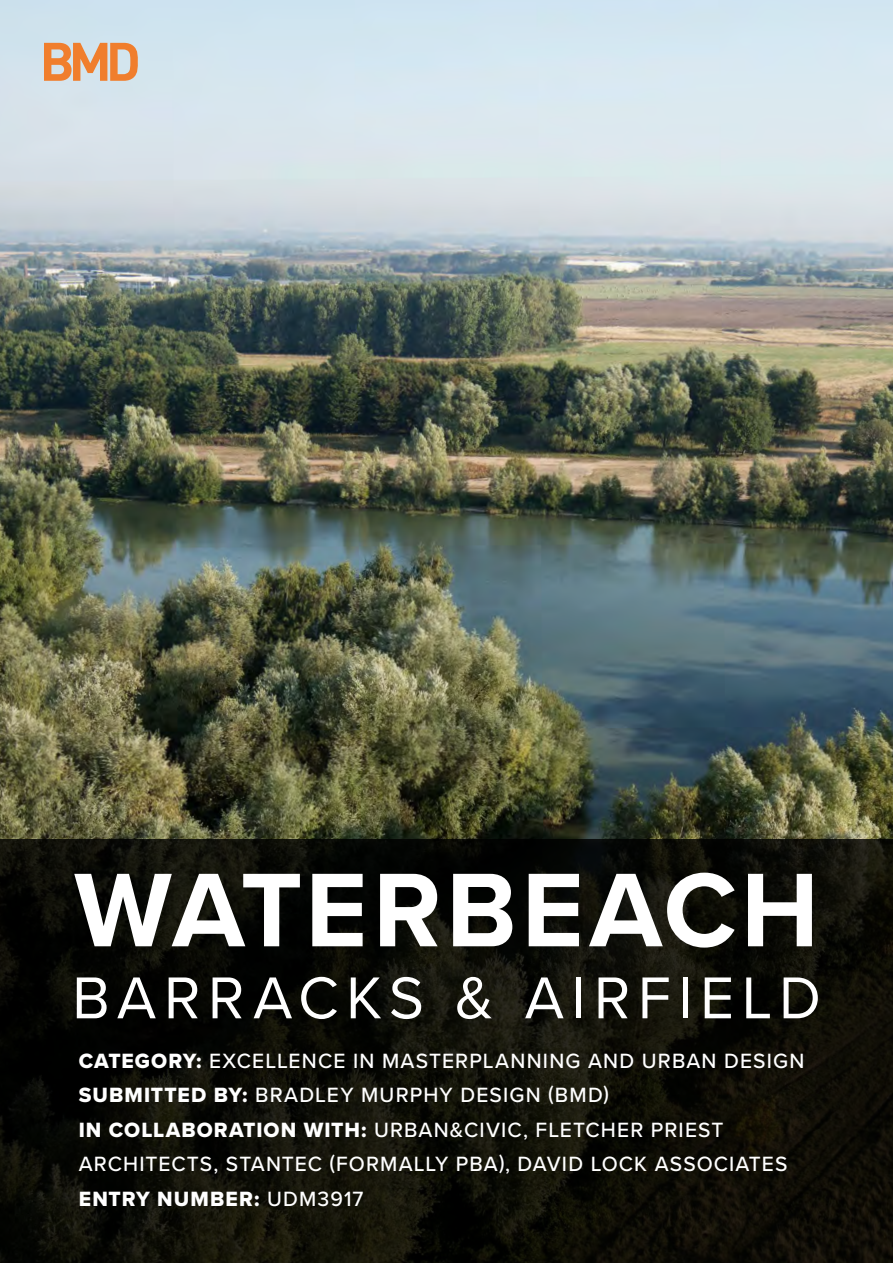
<style>
.page{position:relative;width:893px;height:1263px;background:#fff}
.page>*{position:absolute;margin:0;border:0;box-sizing:border-box;transform-origin:0 0}
.t1{font:700 108.6px "Proxima Nova";letter-spacing:.04em;color:#fff}
.t2{font:61.2px "Proxima Nova";letter-spacing:.125em;color:#fff}
.t3{font:500 21.45px/34.3px "Proxima Nova";letter-spacing:.055em;color:#fff}
.t4{font:21.45px "Proxima Nova Extrabld";letter-spacing:.05em;color:#fff}
.s1{font-family:"Proxima Nova Extrabld";font-weight:400}
.s2{font-family:"Proxima Nova";font-weight:500}
</style>
<div class="page">
<img style="left:0;top:0;width:893px;height:839px">
<svg style="left:0;top:839px;width:893px;height:424px;background:#0d0d06"></svg>
<svg style="left:44px;top:43px;width:94px;height:38px;background:#e5a272"></svg>
<h1 class="t1" style="left:74px;top:829px;width:746px">WATERBEACH</h1>
<h2 class="t2" style="left:72px;top:952px;width:750px">BARRACKS &amp; AIRFIELD</h2>
<p class="t3" style="left:79px;top:1043px;width:727px"><span class="s1">CATEGORY:</span> EXCELLENCE IN MASTERPLANNING AND URBAN DESIGN <span class="s1">SUBMITTED BY:</span> BRADLEY MURPHY DESIGN (BMD)<br><span class="s1">IN COLLABORATION WITH:</span> URBAN&amp;CIVIC, FLETCHER PRIEST ARCHITECTS, STANTEC (FORMALLY PBA), DAVID LOCK ASSOCIATES</p>
<p class="t4" style="left:79px;top:1182px;width:286px">ENTRY NUMBER: <span class="s2">UDM3917</span></p>
</div>
